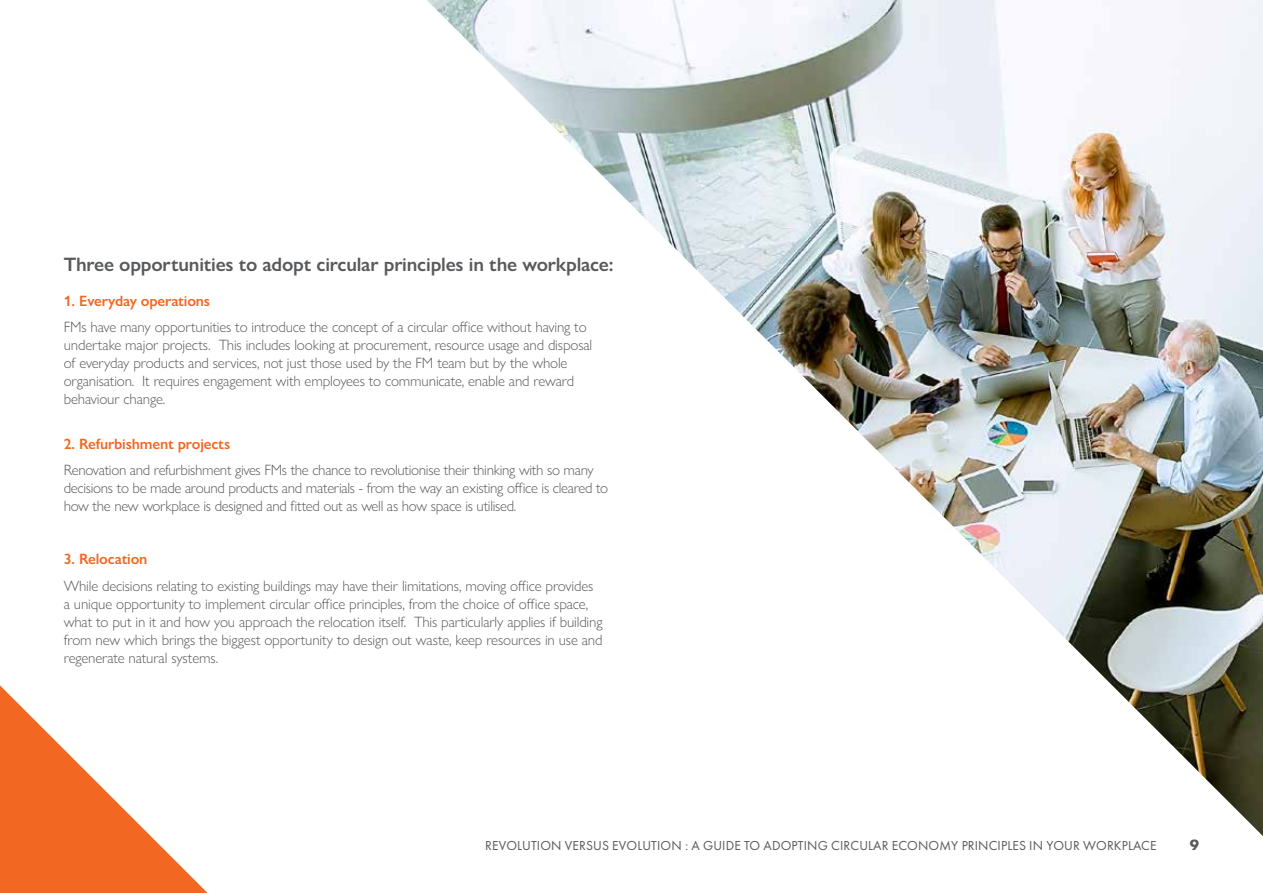
<style>
.page{position:relative;width:1263px;height:893px;background:#fff}
.page>*{position:absolute;margin:0;border:0;box-sizing:border-box;transform-origin:0 0}
.t1{font:600 19.5px "Gill Sans Nova";letter-spacing:-.01em;color:#58595b}
.t2{font:300 15px/18px "Gill Sans Nova";letter-spacing:-.01em;color:#58595b}
.t3{font:600 15px "Gill Sans Nova";letter-spacing:-.01em;color:#f26722}
.t4{font:13.5px "Futura PT";letter-spacing:.01em;color:#58595b}
.t5{font:700 13.5px "Futura Std";color:#58595b}
</style>
<div class="page">
<svg style="left:0;top:685px;width:208px;height:208px"></svg>
<img style="left:427px;top:0;width:836px;height:836px">
<h1 class="t1" style="left:64px;top:253px;width:551px">Three opportunities to adopt circular principles in the workplace:</h1>
<p class="t3" style="left:64px;top:291px;width:148px">1. Everyday operations</p>
<p class="t2" style="left:64px;top:318px;width:530px">FMs have many opportunities to introduce the concept of a circular office without having to undertake major projects. This includes looking at procurement, resource usage and disposal of everyday products and services, not just those used by the FM team but by the whole organisation. It requires engagement with employees to communicate, enable and reward behaviour change.</p>
<p class="t3" style="left:64px;top:434px;width:168px">2. Refurbishment projects</p>
<p class="t2" style="left:64px;top:461px;width:546px">Renovation and refurbishment gives FMs the chance to revolutionise their thinking with so many decisions to be made around products and materials - from the way an existing office is cleared to how the new workplace is designed and fitted out as well as how space is utilised.</p>
<p class="t3" style="left:64px;top:550px;width:85px">3. Relocation</p>
<p class="t2" style="left:64px;top:577px;width:540px">While decisions relating to existing buildings may have their limitations, moving office provides a unique opportunity to implement circular office principles, from the choice of office space, what to put in it and how you approach the relocation itself. This particularly applies if building from new which brings the biggest opportunity to design out waste, keep resources in use and regenerate natural systems.</p>
<p class="t4" style="left:485px;top:838px;width:673px">REVOLUTION VERSUS EVOLUTION : A GUIDE TO ADOPTING CIRCULAR ECONOMY PRINCIPLES IN YOUR WORKPLACE</p>
<p class="t5" style="left:1190px;top:836px;width:11px">9</p>
</div>
